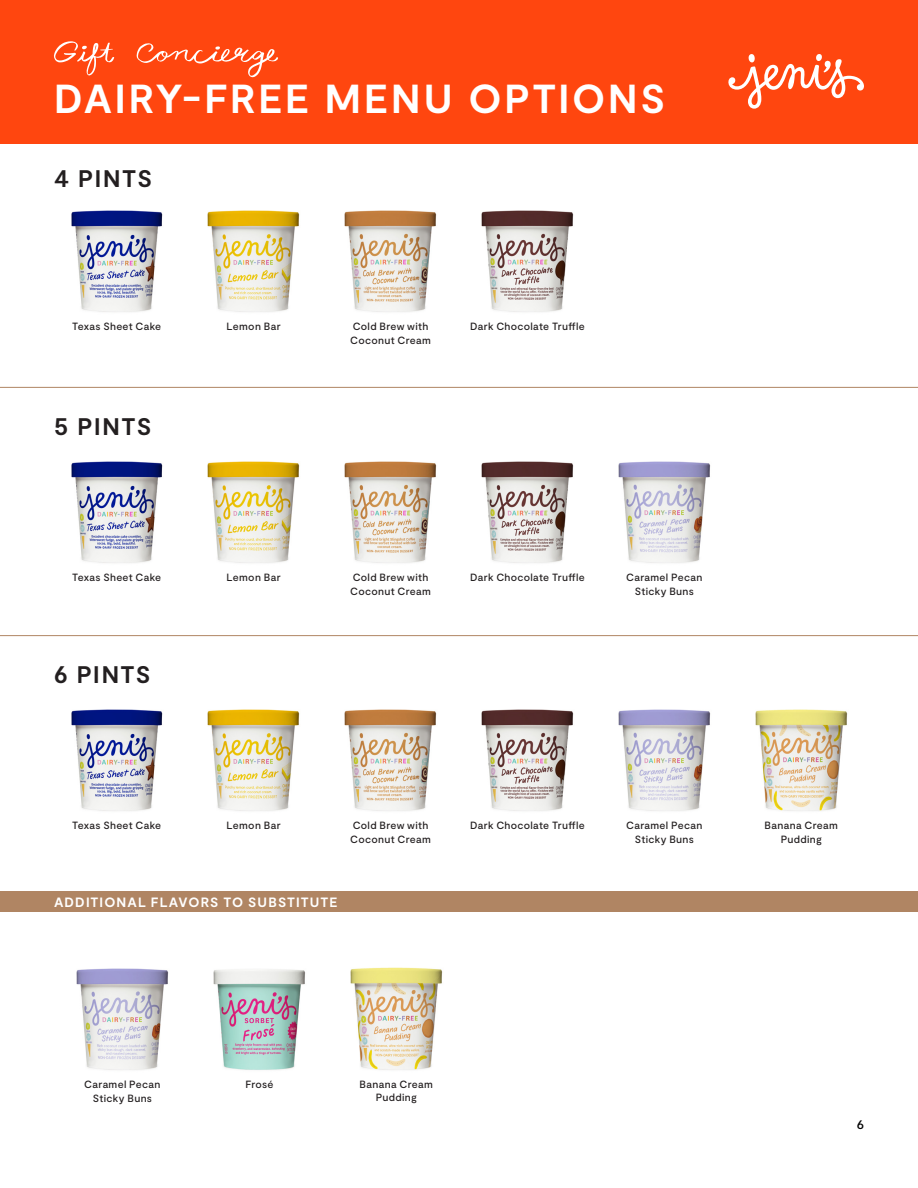
<style>
.page{position:relative;width:918px;height:1188px;background:#fff}
.page>*{position:absolute;margin:0;border:0;box-sizing:border-box;transform-origin:0 0}
.t1{font:700 40.5px "Moderat";letter-spacing:.07em;color:#fff}
.t2{font:700 24px "Moderat";letter-spacing:.055em;color:#231f20}
.t3{font:700 13.5px "Moderat";letter-spacing:.08em;color:#fff}
.t4{font:500 13.5px "Moderat";color:#000}
.t5{font:500 10.5px/13.5px "Moderat";letter-spacing:.03em;color:#231f20;text-align:center}
</style>
<div class="page">
<img style="left:71px;top:461px;width:92px;height:102px">
<img style="left:481px;top:461px;width:93px;height:102px">
<img style="left:207px;top:461px;width:93px;height:102px">
<img style="left:618px;top:461px;width:93px;height:102px">
<img style="left:344px;top:461px;width:93px;height:102px">
<img style="left:71px;top:210px;width:92px;height:102px">
<img style="left:481px;top:210px;width:93px;height:102px">
<img style="left:207px;top:210px;width:93px;height:102px">
<img style="left:344px;top:210px;width:93px;height:102px">
<div style="left:0;top:0;width:918px;height:144px;background:#ff460f"></div>
<svg style="left:728px;top:54px;width:136px;height:55px"></svg>
<svg style="left:54px;top:41px;width:60px;height:35px"></svg>
<svg style="left:137px;top:43px;width:141px;height:34px"></svg>
<img style="left:71px;top:709px;width:92px;height:102px">
<img style="left:481px;top:709px;width:93px;height:102px">
<img style="left:207px;top:709px;width:93px;height:102px">
<img style="left:618px;top:709px;width:93px;height:102px">
<img style="left:344px;top:709px;width:93px;height:102px">
<img style="left:755px;top:709px;width:93px;height:102px">
<img style="left:76px;top:968px;width:93px;height:102px">
<img style="left:213px;top:969px;width:92px;height:101px">
<img style="left:350px;top:967px;width:93px;height:103px">
<hr style="left:0;top:387px;width:918px;height:1px;background:#b08563">
<hr style="left:0;top:635px;width:918px;height:1px;background:#b08563">
<div style="left:0;top:891px;width:918px;height:21px;background:#b08563"></div>
<p class="t1" style="left:54px;top:75px;width:613px">DAIRY-FREE MENU OPTIONS</p>
<p class="t2" style="left:54px;top:165px;width:100px">4 PINTS</p>
<p class="t5" style="left:72px;top:320px;width:91px">Texas Sheet Cake</p>
<p class="t5" style="left:350px;top:320px;width:82px;text-align:left">Cold Brew with<br>Coconut Cream</p>
<p class="t5" style="left:227px;top:320px;width:55px">Lemon Bar</p>
<p class="t5" style="left:470px;top:320px;width:116px">Dark Chocolate Truffle</p>
<p class="t2" style="left:54px;top:413px;width:99px">5 PINTS</p>
<p class="t5" style="left:72px;top:571px;width:91px">Texas Sheet Cake</p>
<p class="t5" style="left:350px;top:571px;width:82px;text-align:left">Cold Brew with<br>Coconut Cream</p>
<p class="t5" style="left:227px;top:571px;width:55px">Lemon Bar</p>
<p class="t5" style="left:470px;top:571px;width:116px">Dark Chocolate Truffle</p>
<p class="t5" style="left:626px;top:571px;width:78px">Caramel Pecan<br>Sticky Buns</p>
<p class="t2" style="left:54px;top:661px;width:98px">6 PINTS</p>
<p class="t5" style="left:72px;top:819px;width:91px">Texas Sheet Cake</p>
<p class="t5" style="left:350px;top:819px;width:82px;text-align:left">Cold Brew with<br>Coconut Cream</p>
<p class="t5" style="left:227px;top:819px;width:55px">Lemon Bar</p>
<p class="t5" style="left:470px;top:819px;width:116px">Dark Chocolate Truffle</p>
<p class="t5" style="left:626px;top:819px;width:78px">Caramel Pecan<br>Sticky Buns</p>
<p class="t5" style="left:765px;top:819px;width:75px">Banana Cream<br>Pudding</p>
<p class="t3" style="left:54px;top:894px;width:285px">ADDITIONAL FLAVORS TO SUBSTITUTE</p>
<p class="t5" style="left:84px;top:1078px;width:78px">Caramel Pecan<br>Sticky Buns</p>
<p class="t5" style="left:245px;top:1078px;width:29px">Frosé</p>
<p class="t5" style="left:360px;top:1078px;width:75px">Banana Cream<br>Pudding</p>
<p class="t4" style="left:857px;top:1116px;width:9px">6</p>
</div>
